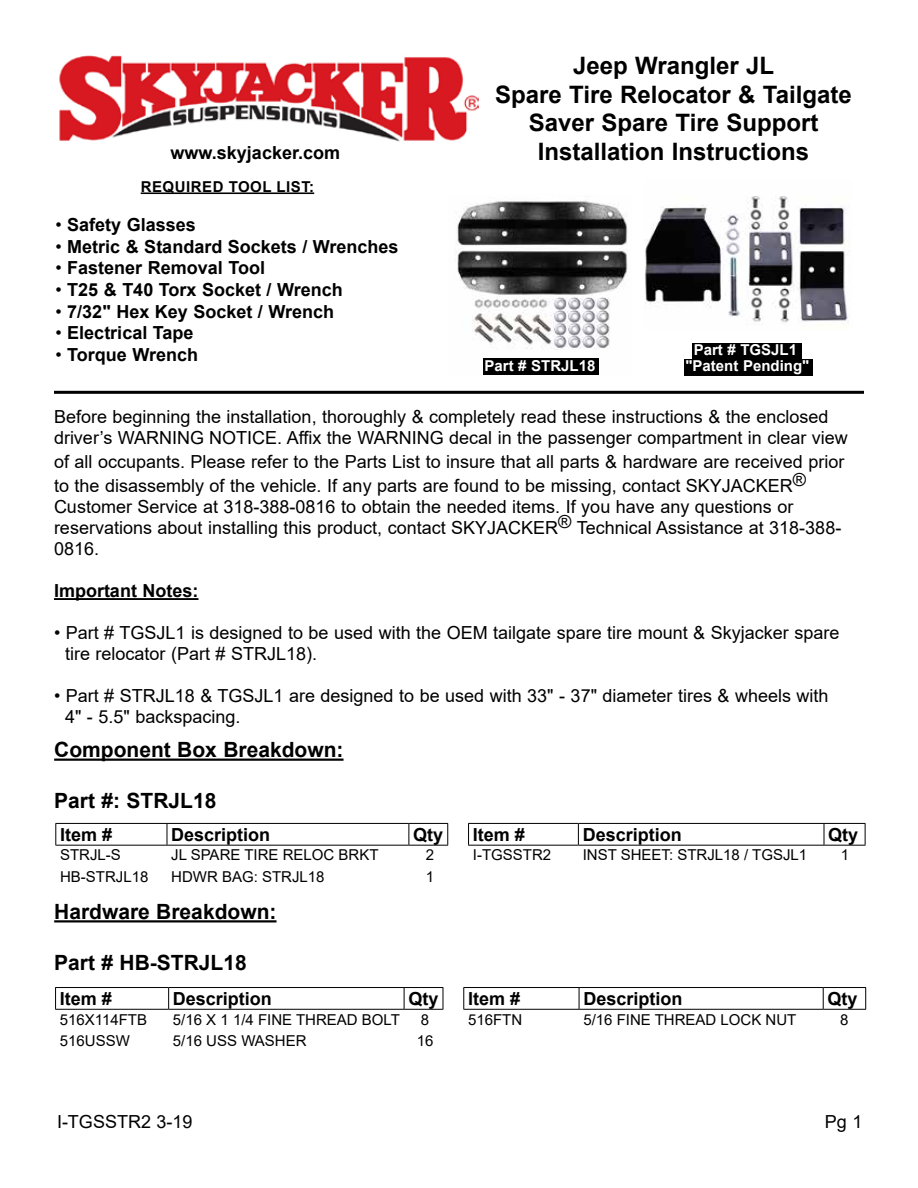
<style>
.page{position:relative;width:918px;height:1188px;background:#fff}
.page>*{position:absolute;margin:0;border:0;box-sizing:border-box;transform-origin:0 0}
.t1{font:700 24px/28.8px "Arial";color:#000;text-align:center}
.t2{font:700 21px "Arial";color:#000}
.t3{font:18px/21px "Arial";color:#000}
.t4{font:700 18px "Arial";color:#000}
.t5{font:15px "Arial";color:#000}
.t6{font:700 15px/16px "Arial";color:#fff;text-align:center}
.t7{font:700 15px "Arial";letter-spacing:.035em;color:#000}
.s1{font-weight:400}
</style>
<div class="page">
<img style="left:59px;top:55px;width:420px;height:87px">
<hr style="left:141px;top:192px;width:173px;height:2px;background:#000">
<hr style="left:54px;top:391px;width:810px;height:3px;background:#000">
<hr style="left:54px;top:598px;width:144px;height:2px;background:#000">
<hr style="left:54px;top:759px;width:290px;height:2px;background:#000">
<hr style="left:55px;top:823px;width:112px;height:1px;background:#000">
<svg style="left:55px;top:824px;width:1px;height:21px"></svg>
<hr style="left:167px;top:823px;width:242px;height:1px;background:#000">
<svg style="left:167px;top:824px;width:1px;height:21px"></svg>
<hr style="left:409px;top:823px;width:39px;height:1px;background:#000">
<svg style="left:409px;top:824px;width:1px;height:21px"></svg>
<svg style="left:447px;top:824px;width:1px;height:21px"></svg>
<hr style="left:55px;top:845px;width:112px;height:1px;background:#000">
<hr style="left:167px;top:845px;width:242px;height:1px;background:#000">
<hr style="left:409px;top:845px;width:39px;height:1px;background:#000">
<hr style="left:468px;top:823px;width:110px;height:1px;background:#000">
<svg style="left:468px;top:824px;width:1px;height:21px"></svg>
<hr style="left:578px;top:823px;width:246px;height:1px;background:#000">
<svg style="left:578px;top:824px;width:1px;height:21px"></svg>
<hr style="left:824px;top:823px;width:42px;height:1px;background:#000">
<svg style="left:824px;top:824px;width:1px;height:21px"></svg>
<svg style="left:865px;top:824px;width:1px;height:21px"></svg>
<hr style="left:468px;top:845px;width:110px;height:1px;background:#000">
<hr style="left:578px;top:845px;width:246px;height:1px;background:#000">
<hr style="left:824px;top:845px;width:42px;height:1px;background:#000">
<div style="left:692px;top:343px;width:110px;height:16px;background:#000"></div>
<div style="left:684px;top:359px;width:129px;height:16px;background:#000"></div>
<hr style="left:54px;top:920px;width:223px;height:2px;background:#000">
<hr style="left:55px;top:987px;width:114px;height:1px;background:#000">
<svg style="left:55px;top:988px;width:1px;height:21px"></svg>
<hr style="left:169px;top:987px;width:235px;height:1px;background:#000">
<svg style="left:168px;top:988px;width:1px;height:21px"></svg>
<hr style="left:404px;top:987px;width:39px;height:1px;background:#000">
<svg style="left:404px;top:988px;width:1px;height:21px"></svg>
<svg style="left:443px;top:988px;width:1px;height:21px"></svg>
<hr style="left:55px;top:1009px;width:114px;height:1px;background:#000">
<hr style="left:169px;top:1009px;width:235px;height:1px;background:#000">
<hr style="left:404px;top:1009px;width:39px;height:1px;background:#000">
<hr style="left:463px;top:987px;width:116px;height:1px;background:#000">
<svg style="left:463px;top:988px;width:1px;height:21px"></svg>
<hr style="left:579px;top:987px;width:244px;height:1px;background:#000">
<svg style="left:579px;top:988px;width:1px;height:21px"></svg>
<hr style="left:823px;top:987px;width:43px;height:1px;background:#000">
<svg style="left:823px;top:988px;width:1px;height:21px"></svg>
<svg style="left:865px;top:988px;width:1px;height:21px"></svg>
<hr style="left:463px;top:1009px;width:116px;height:1px;background:#000">
<hr style="left:579px;top:1009px;width:244px;height:1px;background:#000">
<hr style="left:823px;top:1009px;width:43px;height:1px;background:#000">
<img style="left:457px;top:201px;width:171px;height:174px">
<div style="left:483px;top:359px;width:115px;height:16px;background:#000"></div>
<img style="left:645px;top:196px;width:205px;height:129px">
<p class="t4" style="left:171px;top:140px;width:171px">www.skyjacker.com</p>
<p class="t7" style="left:141px;top:176px;width:175px">REQUIRED TOOL LIST:</p>
<p class="t4" style="left:56px;top:212px;width:142px"><span class="s1">•</span> Safety Glasses</p>
<p class="t4" style="left:56px;top:234px;width:345px"><span class="s1">•</span> Metric &amp; Standard Sockets / Wrenches</p>
<p class="t4" style="left:56px;top:255px;width:211px"><span class="s1">•</span> Fastener Removal Tool</p>
<p class="t4" style="left:56px;top:277px;width:289px"><span class="s1">•</span> T25 &amp; T40 Torx Socket / Wrench</p>
<p class="t4" style="left:56px;top:299px;width:280px"><span class="s1">•</span> 7/32" Hex Key Socket / Wrench</p>
<p class="t4" style="left:56px;top:320px;width:140px"><span class="s1">•</span> Electrical Tape</p>
<p class="t4" style="left:56px;top:342px;width:144px"><span class="s1">•</span> Torque Wrench</p>
<h1 class="t1" style="left:495px;top:51px;width:358px">Jeep Wrangler JL<br>Spare Tire Relocator &amp; Tailgate<br>Saver Spare Tire Support<br>Installation Instructions</h1>
<p class="t6" style="left:485px;top:358px;width:112px">Part # STRJL18</p>
<p class="t6" style="left:685px;top:342px;width:125px">Part # TGSJL1 "Patent Pending"</p>
<p class="t3" style="left:54px;top:406px;width:795px">Before beginning the installation, thoroughly &amp; completely read these instructions &amp; the enclosed driver’s WARNING NOTICE. Affix the WARNING decal in the passenger compartment in clear view</p>
<p class="t3" style="left:54px;top:450px;width:792px;line-height:24px">of all occupants. Please refer to the Parts List to insure that all parts &amp; hardware are received prior to the disassembly of the vehicle. If any parts are found to be missing, contact SKYJACKER®</p>
<p class="t3" style="left:54px;top:496px;width:789px">Customer Service at 318-388-0816 to obtain the needed items. If you have any questions or reservations about installing this product, contact SKYJACKER® Technical Assistance at 318-388-<br>0816.</p>
<p class="t4" style="left:54px;top:578px;width:146px">Important Notes:</p>
<p class="t3" style="left:65px;top:622px;width:776px;text-indent:-11px">• Part # TGSJL1 is designed to be used with the OEM tailgate spare tire mount &amp; Skyjacker spare tire relocator (Part # STRJL18).</p>
<p class="t3" style="left:65px;top:685px;width:765px;text-indent:-11px">• Part # STRJL18 &amp; TGSJL1 are designed to be used with 33" - 37" diameter tires &amp; wheels with<br>4" - 5.5" backspacing.</p>
<p class="t2" style="left:54px;top:735px;width:291px">Component Box Breakdown:</p>
<p class="t2" style="left:54px;top:786px;width:164px">Part #: STRJL18</p>
<p class="t4" style="left:60px;top:822px;width:54px">Item #</p>
<p class="t4" style="left:171px;top:822px;width:101px">Description</p>
<p class="t4" style="left:413px;top:822px;width:32px">Qty</p>
<p class="t4" style="left:473px;top:822px;width:54px">Item #</p>
<p class="t4" style="left:583px;top:822px;width:101px">Description</p>
<p class="t4" style="left:828px;top:822px;width:32px">Qty</p>
<p class="t5" style="left:60px;top:845px;width:62px">STRJL-S</p>
<p class="t5" style="left:171px;top:845px;width:209px">JL SPARE TIRE RELOC BRKT</p>
<p class="t5" style="left:426px;top:845px;width:10px">2</p>
<p class="t5" style="left:473px;top:845px;width:80px">I-TGSSTR2</p>
<p class="t5" style="left:583px;top:845px;width:226px">INST SHEET: STRJL18 / TGSJL1</p>
<p class="t5" style="left:841px;top:845px;width:10px">1</p>
<p class="t5" style="left:60px;top:867px;width:90px">HB-STRJL18</p>
<p class="t5" style="left:171px;top:867px;width:155px">HDWR BAG: STRJL18</p>
<p class="t5" style="left:426px;top:867px;width:10px">1</p>
<p class="t2" style="left:54px;top:897px;width:224px">Hardware Breakdown:</p>
<p class="t2" style="left:54px;top:947px;width:194px">Part # HB-STRJL18</p>
<p class="t4" style="left:60px;top:986px;width:54px">Item #</p>
<p class="t4" style="left:173px;top:986px;width:101px">Description</p>
<p class="t4" style="left:408px;top:986px;width:32px">Qty</p>
<p class="t4" style="left:468px;top:986px;width:54px">Item #</p>
<p class="t4" style="left:583px;top:986px;width:101px">Description</p>
<p class="t4" style="left:828px;top:986px;width:32px">Qty</p>
<p class="t5" style="left:60px;top:1009px;width:89px">516X114FTB</p>
<p class="t5" style="left:173px;top:1009px;width:229px">5/16 X 1 1/4 FINE THREAD BOLT</p>
<p class="t5" style="left:421px;top:1009px;width:10px">8</p>
<p class="t5" style="left:468px;top:1009px;width:56px">516FTN</p>
<p class="t5" style="left:583px;top:1009px;width:215px">5/16 FINE THREAD LOCK NUT</p>
<p class="t5" style="left:840px;top:1009px;width:10px">8</p>
<p class="t5" style="left:60px;top:1031px;width:72px">516USSW</p>
<p class="t5" style="left:173px;top:1031px;width:135px">5/16 USS WASHER</p>
<p class="t5" style="left:417px;top:1031px;width:18px">16</p>
<p class="t3" style="left:57px;top:1111px;width:137px">I-TGSSTR2 3-19</p>
<p class="t3" style="left:825px;top:1111px;width:39px">Pg 1</p>
</div>
